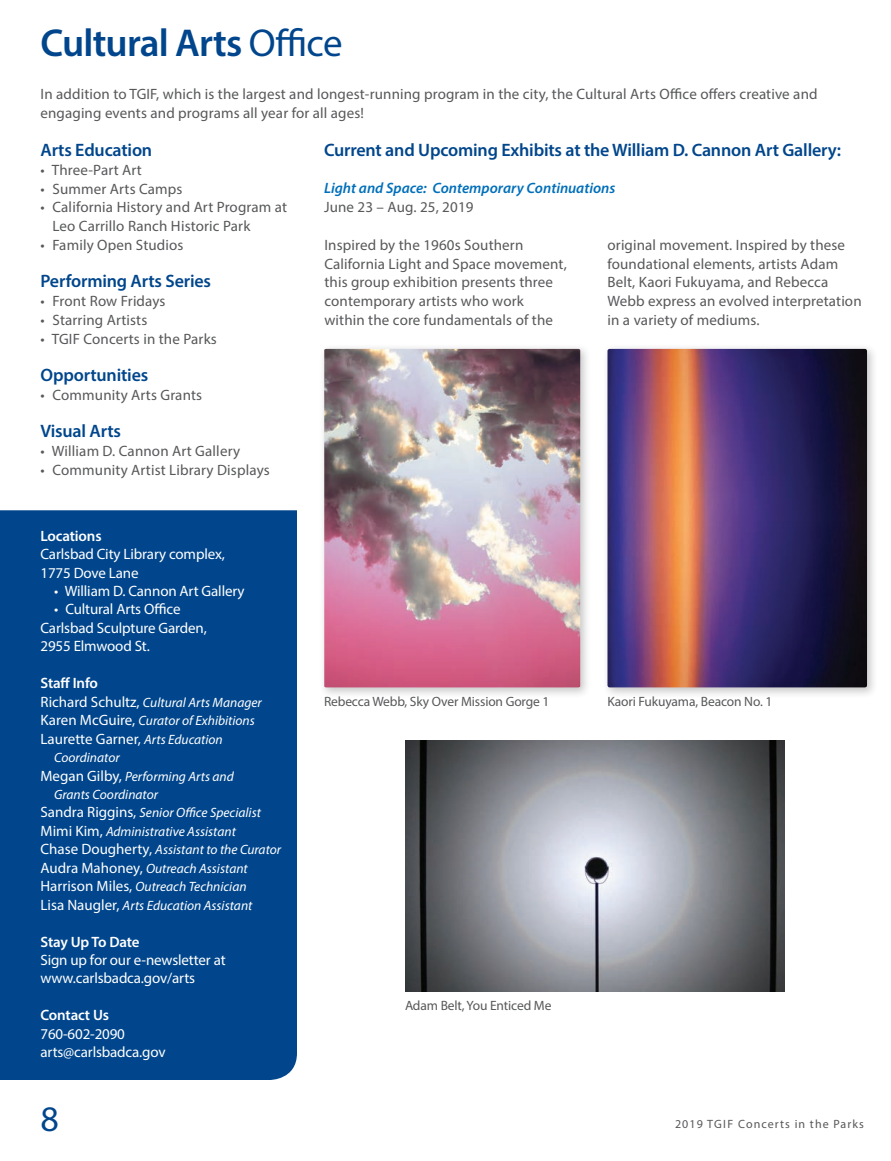
<style>
.page{position:relative;width:891px;height:1161px;background:#fff}
.page>*{position:absolute;margin:0;border:0;box-sizing:border-box;transform-origin:0 0}
.t1{font:600 39px "Myriad Pro";letter-spacing:-.02em;color:#01468c}
.t2{font:36px "Myriad Pro";color:#01468c}
.t3{font:600 18px "Myriad Pro";letter-spacing:-.01em;color:#01468c}
.t4{font:15px/18.8px "Myriad Pro";letter-spacing:.01em;color:#57585a}
.t5{font:15px/18.5px "Myriad Pro";letter-spacing:-.01em;color:#fff}
.t6{font:600 15px "Myriad Pro";letter-spacing:-.01em;color:#fff}
.t7{font:italic 600 15px "Myriad Pro";color:#006fba}
.t8{font:italic 13.5px/18.5px "Myriad Pro";color:#fff}
.t9{font:13.5px "Myriad Pro";letter-spacing:-.01em;color:#57585a}
.t10{font:12px "Myriad Pro";letter-spacing:.09em;color:#57585a}
.s1{font-weight:400}
.s2{font-style:normal;font-size:15px}
.s3{font-style:italic;font-size:13.5px}
</style>
<div class="page">
<div style="left:0;top:510px;width:297px;height:570px;background:#01468c"></div>
<div style="left:319px;top:344px;width:272px;height:354px;background:#231f20;opacity:.25"></div>
<img style="left:324px;top:349px;width:256px;height:338px">
<div style="left:602px;top:344px;width:276px;height:354px;background:#231f20;opacity:.25"></div>
<img style="left:608px;top:349px;width:259px;height:338px">
<img style="left:405px;top:740px;width:379px;height:252px">
<h1 class="t1" style="left:40px;top:18px;width:304px">Cultural Arts <span class="s1">Office</span></h1>
<p class="t4" style="left:40px;top:84px;width:779px">In addition to TGIF, which is the largest and longest-running program in the city, the Cultural Arts Office offers creative and engaging events and programs all year for all ages!</p>
<p class="t3" style="left:324px;top:139px;width:519px">Current and Upcoming Exhibits at the William D. Cannon Art Gallery:</p>
<p class="t7" style="left:324px;top:179px;width:293px">Light and Space: Contemporary Continuations</p>
<p class="t4" style="left:324px;top:197px;width:151px">June 23 – Aug. 25, 2019</p>
<p class="t3" style="left:40px;top:139px;width:113px">Arts Education</p>
<p class="t4" style="left:40px;top:160px;width:103px">• Three-Part Art</p>
<p class="t4" style="left:40px;top:179px;width:144px">• Summer Arts Camps</p>
<p class="t4" style="left:53px;top:198px;width:236px;text-indent:-12px">• California History and Art Program at<br>Leo Carrillo Ranch Historic Park</p>
<p class="t4" style="left:40px;top:235px;width:145px">• Family Open Studios</p>
<p class="t3" style="left:40px;top:270px;width:172px">Performing Arts Series</p>
<p class="t4" style="left:40px;top:292px;width:127px">• Front Row Fridays</p>
<p class="t4" style="left:40px;top:310px;width:108px">• Starring Artists</p>
<p class="t4" style="left:40px;top:329px;width:178px">• TGIF Concerts in the Parks</p>
<p class="t3" style="left:40px;top:364px;width:109px">Opportunities</p>
<p class="t4" style="left:40px;top:385px;width:163px">• Community Arts Grants</p>
<p class="t3" style="left:40px;top:420px;width:82px">Visual Arts</p>
<p class="t4" style="left:40px;top:442px;width:201px">• William D. Cannon Art Gallery</p>
<p class="t4" style="left:40px;top:460px;width:231px">• Community Artist Library Displays</p>
<p class="t4" style="left:324px;top:235px;width:244px">Inspired by the 1960s Southern California Light and Space movement, this group exhibition presents three contemporary artists who work within the core fundamentals of the</p>
<p class="t4" style="left:608px;top:235px;width:256px">original movement. Inspired by these foundational elements, artists Adam Belt, Kaori Fukuyama, and Rebecca Webb express an evolved interpretation in a variety of mediums.</p>
<p class="t6" style="left:40px;top:526px;width:63px">Locations</p>
<p class="t5" style="left:40px;top:545px;width:186px">Carlsbad City Library complex,<br>1775 Dove Lane</p>
<p class="t5" style="left:54px;top:582px;width:192px">• William D. Cannon Art Gallery</p>
<p class="t5" style="left:40px;top:600px;width:168px;text-indent:14px">• Cultural Arts Office<br>Carlsbad Sculpture Garden,<br>2955 Elmwood St.</p>
<p class="t6" style="left:40px;top:674px;width:59px">Staff Info</p>
<p class="t8" style="left:40px;top:693px;width:223px"><span class="s2">Richard Schultz,</span> Cultural Arts Manager<br><span class="s2">Karen McGuire,</span> Curator of Exhibitions</p>
<p class="t5" style="left:40px;top:729px;width:184px">Laurette Garner, <span class="s3">Arts Education</span></p>
<p class="t8" style="left:54px;top:748px;width:67px">Coordinator</p>
<p class="t8" style="left:40px;top:767px;width:195px"><span class="s2">Megan Gilby,</span> Performing Arts and</p>
<p class="t8" style="left:54px;top:785px;width:106px">Grants Coordinator</p>
<p class="t8" style="left:40px;top:803px;width:222px"><span class="s2">Sandra Riggins,</span> Senior Office Specialist</p>
<p class="t8" style="left:40px;top:822px;width:197px"><span class="s2">Mimi Kim,</span> Administrative Assistant</p>
<p class="t8" style="left:40px;top:840px;width:242px"><span class="s2">Chase Dougherty,</span> Assistant to the Curator</p>
<p class="t8" style="left:40px;top:859px;width:209px"><span class="s2">Audra Mahoney,</span> Outreach Assistant</p>
<p class="t8" style="left:40px;top:877px;width:208px"><span class="s2">Harrison Miles,</span> Outreach Technician</p>
<p class="t8" style="left:40px;top:896px;width:213px"><span class="s2">Lisa Naugler,</span> Arts Education Assistant</p>
<p class="t6" style="left:40px;top:932px;width:101px">Stay Up To Date</p>
<p class="t5" style="left:40px;top:951px;width:187px">Sign up for our e-newsletter at www.carlsbadca.gov/arts</p>
<p class="t6" style="left:40px;top:1006px;width:70px">Contact Us</p>
<p class="t5" style="left:40px;top:1024px;width:127px">760-602-2090 arts@carlsbadca.gov</p>
<h2 class="t2" style="left:40px;top:1097px;width:20px">8</h2>
<p class="t9" style="left:324px;top:693px;width:227px">Rebecca Webb, Sky Over Mission Gorge 1</p>
<p class="t9" style="left:608px;top:693px;width:166px">Kaori Fukuyama, Beacon No. 1</p>
<p class="t9" style="left:405px;top:997px;width:148px">Adam Belt, You Enticed Me</p>
<p class="t10" style="left:675px;top:1117px;width:190px">2019 TGIF Concerts in the Parks</p>
</div>
